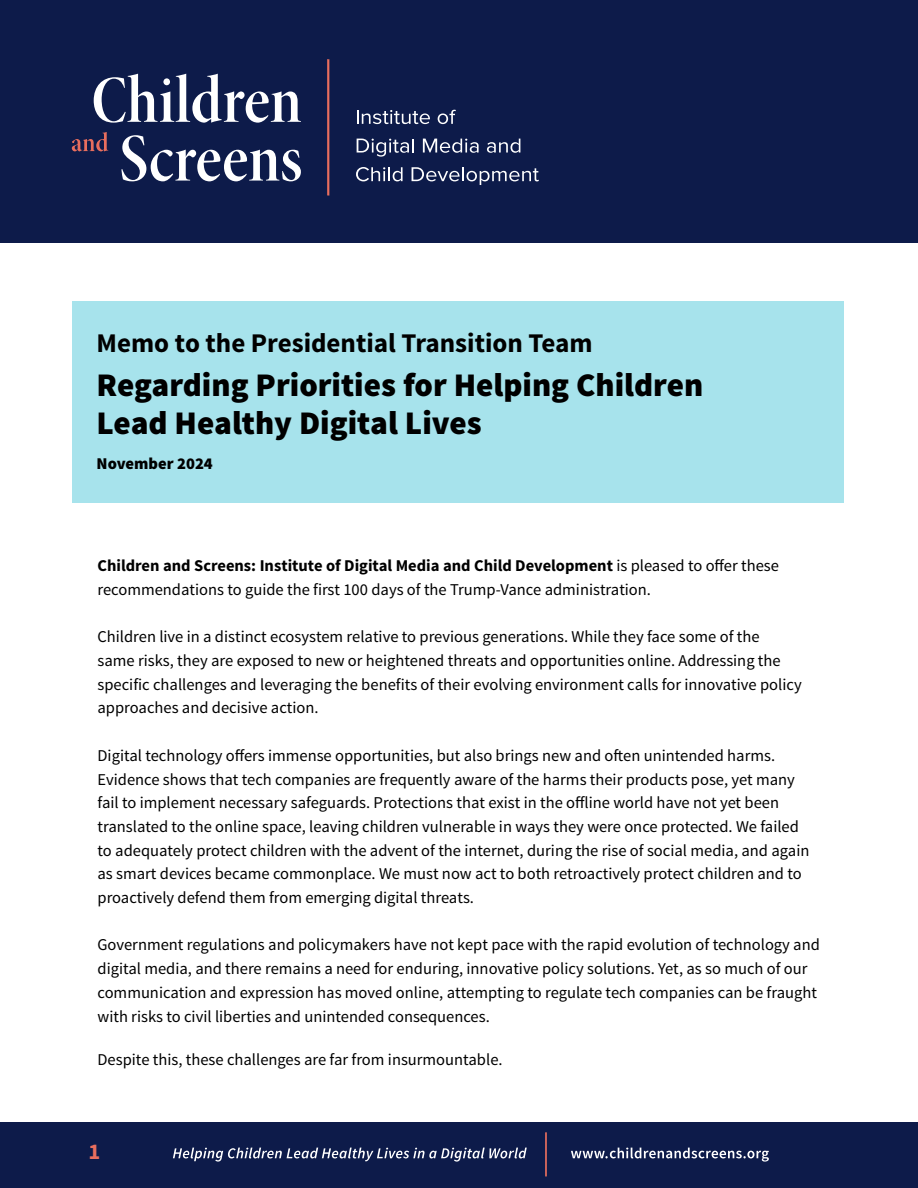
<style>
.page{position:relative;width:918px;height:1188px;background:#fff}
.page>*{position:absolute;margin:0;border:0;box-sizing:border-box;transform-origin:0 0}
.t1{font:900 33px/38px "Source Sans Pro";color:#000}
.t2{font:700 27px "Source Sans Pro";color:#000}
.t3{font:700 22.5px "Source Sans Pro";color:#e86e5e}
.t4{font:16.5px/23.7px "Source Sans Pro";color:#000}
.t5{font:900 16.5px "Source Sans Pro";color:#000}
.s1{font-weight:700}
</style>
<div class="page">
<div style="left:0;top:1122px;width:918px;height:66px;background:#0d1b4a"></div>
<svg style="left:173px;top:1148px;width:354px;height:14px"></svg>
<svg style="left:571px;top:1148px;width:198px;height:14px"></svg>
<hr style="left:545px;top:1132px;width:2px;height:44px;background:#e86e5e">
<div style="left:0;top:0;width:918px;height:243px;background:#0d1b4a"></div>
<svg style="left:72px;top:132px;width:36px;height:19px"></svg>
<svg style="left:94px;top:74px;width:207px;height:49px"></svg>
<svg style="left:121px;top:135px;width:180px;height:46px"></svg>
<svg style="left:357px;top:110px;width:73px;height:14px"></svg>
<svg style="left:438px;top:110px;width:18px;height:14px"></svg>
<svg style="left:357px;top:139px;width:57px;height:18px"></svg>
<svg style="left:423px;top:139px;width:56px;height:14px"></svg>
<svg style="left:487px;top:139px;width:33px;height:14px"></svg>
<svg style="left:356px;top:167px;width:47px;height:14px"></svg>
<svg style="left:412px;top:167px;width:127px;height:18px"></svg>
<svg style="left:327px;top:59px;width:2px;height:137px"></svg>
<div style="left:72px;top:301px;width:772px;height:201px;background:#a7e3ec"></div>
<h2 class="t2" style="left:97px;top:326px;width:498px">Memo to the Presidential Transition Team</h2>
<h1 class="t1" style="left:97px;top:368px;width:608px">Regarding Priorities for Helping Children<br>Lead Healthy Digital Lives</h1>
<p class="t5" style="left:97px;top:452px;width:118px">November 2024</p>
<p class="t4" style="left:98px;top:554px;width:683px"><span class="s1">Children and Screens: Institute of Digital Media and Child Development</span> is pleased to offer these recommendations to guide the first 100 days of the Trump-Vance administration.</p>
<p class="t4" style="left:98px;top:625px;width:706px">Children live in a distinct ecosystem relative to previous generations. While they face some of the<br>same risks, they are exposed to new or heightened threats and opportunities online. Addressing the specific challenges and leveraging the benefits of their evolving environment calls for innovative policy approaches and decisive action.</p>
<p class="t4" style="left:98px;top:744px;width:713px">Digital technology offers immense opportunities, but also brings new and often unintended harms.<br>Evidence shows that tech companies are frequently aware of the harms their products pose, yet many fail to implement necessary safeguards. Protections that exist in the offline world have not yet been translated to the online space, leaving children vulnerable in ways they were once protected. We failed to adequately protect children with the advent of the internet, during the rise of social media, and again as smart devices became commonplace. We must now act to both retroactively protect children and to proactively defend them from emerging digital threats.</p>
<p class="t4" style="left:98px;top:933px;width:724px">Government regulations and policymakers have not kept pace with the rapid evolution of technology and digital media, and there remains a need for enduring, innovative policy solutions. Yet, as so much of our communication and expression has moved online, attempting to regulate tech companies can be fraught with risks to civil liberties and unintended consequences.</p>
<p class="t4" style="left:98px;top:1048px;width:407px">Despite this, these challenges are far from insurmountable.</p>
<h3 class="t3" style="left:89px;top:1137px;width:13px">1</h3>
</div>
